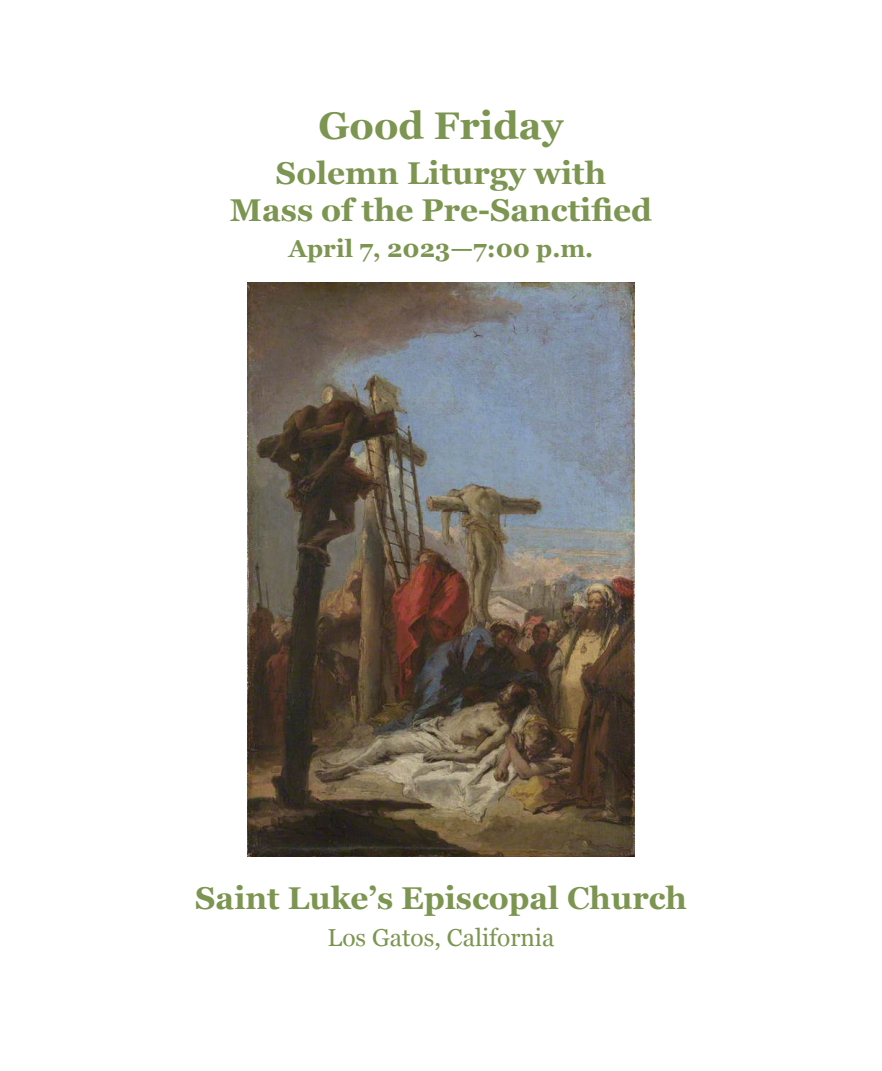
<style>
.page{position:relative;width:882px;height:1071px;background:#fff}
.page>*{position:absolute;margin:0;border:0;box-sizing:border-box;transform-origin:0 0}
.t1{font:700 38.5px "Georgia";color:#7c9550}
.t2{font:700 31.5px/36.8px "Georgia";color:#7c9550;text-align:center}
.t3{font:700 24.5px "Georgia";color:#7c9550}
.t4{font:24.5px "Georgia";color:#7c9550}
</style>
<div class="page">
<img style="left:248px;top:282px;width:386px;height:575px">
<p class="t1" style="left:319px;top:97px;width:246px">Good Friday</p>
<p class="t2" style="left:230px;top:153px;width:424px">Solemn Liturgy with<br>Mass of the Pre-Sanctified</p>
<p class="t3" style="left:289px;top:230px;width:306px">April 7, 2023—7:00 p.m.</p>
<p class="t2" style="left:195px;top:878px;width:493px">Saint Luke’s Episcopal Church</p>
<p class="t4" style="left:328px;top:920px;width:228px">Los Gatos, California</p>
</div>
